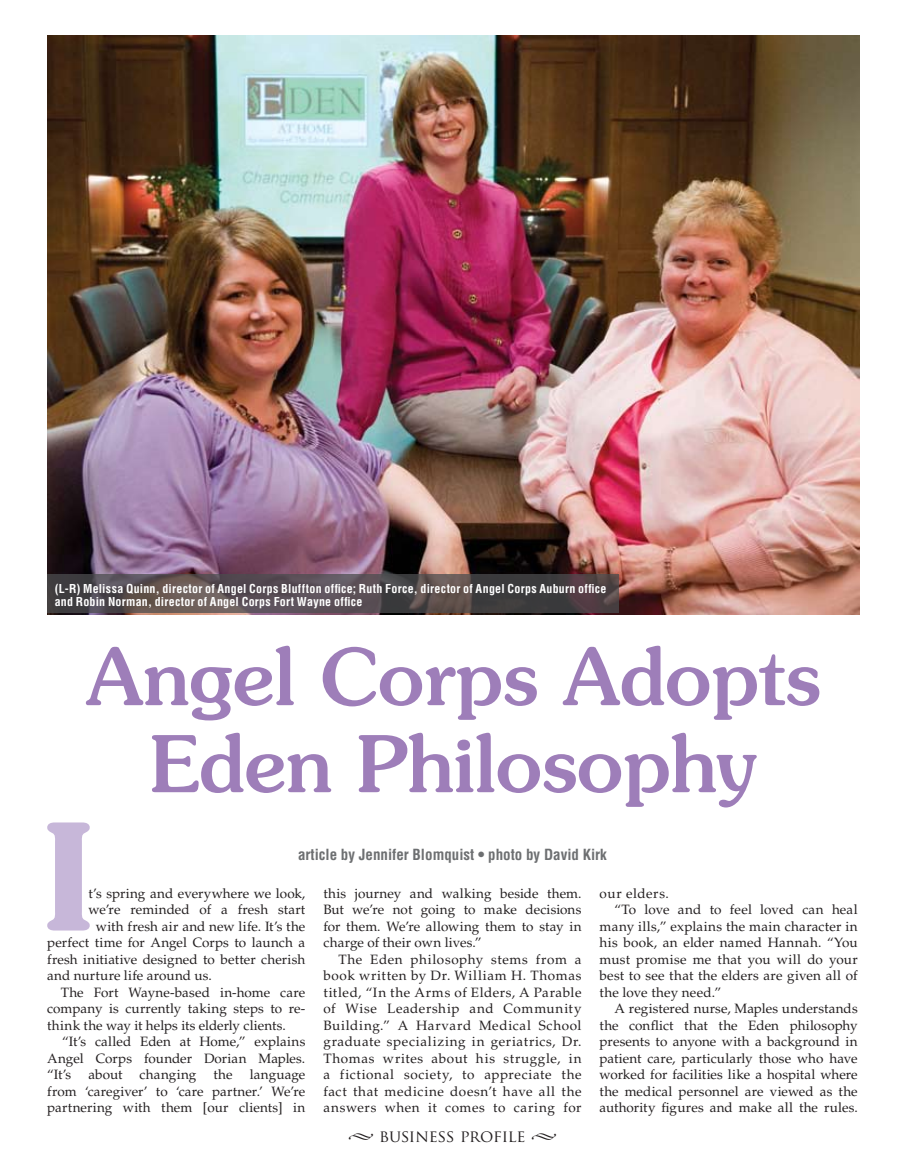
<style>
.page{position:relative;width:905px;height:1175px;background:#fff}
.page>*{position:absolute;margin:0;border:0;box-sizing:border-box;transform-origin:0 0}
.t1{font:500 78px/87px "Souvenir";color:#9e7eb9;text-align:center}
.t2{font:16.5px "Trajan Pro";letter-spacing:-.015em;color:#231f20}
.t3{font:700 condensed 15px "Helvetica";color:#6d6f71}
.t4{font:13.5px/16.5px "Palatino";letter-spacing:.01em;color:#231f20;text-align:justify}
.t5{font:13.5px "Palatino";letter-spacing:.03em;color:#231f20}
.t6{font:13.5px "Palatino";letter-spacing:.045em;color:#231f20}
.t7{font:700 condensed 12px/13.5px "Helvetica";letter-spacing:.02em;color:#fff}
</style>
<div class="page">
<img style="left:47px;top:36px;width:812px;height:578px">
<svg style="left:47px;top:574px;width:572px;height:39px;background:#52494c"></svg>
<svg style="left:47px;top:822px;width:43px;height:108px"></svg>
<p class="t7" style="left:55px;top:581px;width:553px">(L-R) Melissa Quinn, director of Angel Corps Bluffton office; Ruth Force, director of Angel Corps Auburn office and Robin Norman, director of Angel Corps Fort Wayne office</p>
<h1 class="t1" style="left:86px;top:632px;width:735px">Angel Corps Adopts<br>Eden Philosophy</h1>
<p class="t3" style="left:298px;top:845px;width:310px">article by Jennifer Blomquist • photo by David Kirk</p>
<p class="t4" style="left:88px;top:885px;width:218px">t’s spring and everywhere we look,</p>
<p class="t4" style="left:88px;top:901px;width:218px">we’re reminded of a fresh start</p>
<p class="t4" style="left:96px;top:918px;width:211px">with fresh air and new life. It’s the</p>
<p class="t4" style="left:47px;top:934px;width:259px">perfect time for Angel Corps to launch a</p>
<p class="t4" style="left:47px;top:951px;width:259px">fresh initiative designed to better cherish</p>
<p class="t4" style="left:47px;top:967px;width:166px">and nurture life around us.</p>
<p class="t4" style="left:61px;top:984px;width:246px">The Fort Wayne-based in-home care</p>
<p class="t4" style="left:47px;top:1000px;width:259px">company is currently taking steps to re-</p>
<p class="t4" style="left:47px;top:1017px;width:240px">think the way it helps its elderly clients.</p>
<p class="t4" style="left:62px;top:1033px;width:245px">“It’s called Eden at Home,” explains</p>
<p class="t4" style="left:47px;top:1050px;width:259px">Angel Corps founder Dorian Maples.</p>
<p class="t4" style="left:47px;top:1066px;width:26px">“It’s</p>
<p class="t4" style="left:88px;top:1066px;width:35px">about</p>
<p class="t4" style="left:139px;top:1066px;width:58px">changing</p>
<p class="t4" style="left:213px;top:1066px;width:21px">the</p>
<p class="t4" style="left:47px;top:1066px;width:260px;text-indent:202px">language from ‘caregiver’ to ‘care partner.’ We’re partnering with them [our clients] in</p>
<p class="t4" style="left:323px;top:885px;width:260px">this journey and walking beside them.<br>But we’re not going to make decisions for them. We’re allowing them to stay in charge of their own lives.”</p>
<p class="t4" style="left:323px;top:951px;width:260px;text-indent:15px">The Eden philosophy stems from a book written by Dr. William H. Thomas titled, “In the Arms of Elders, A Parable of Wise Leadership and Community Building.” A Harvard Medical School graduate specializing in geriatrics, Dr.<br>Thomas writes about his struggle, in a fictional society, to appreciate the fact that medicine doesn’t have all the answers when it comes to caring for</p>
<p class="t2" style="left:348px;top:1125px;width:210px">◆ BUSINESS PROFILE ◆</p>
<p class="t6" style="left:599px;top:885px;width:71px">our elders.</p>
<p class="t4" style="left:614px;top:901px;width:244px">“To love and to feel loved can heal</p>
<p class="t5" style="left:599px;top:918px;width:259px">many ills,” explains the main character in</p>
<p class="t4" style="left:599px;top:934px;width:259px">his book, an elder named Hannah. “You</p>
<p class="t4" style="left:599px;top:951px;width:260px">must promise me that you will do your</p>
<p class="t4" style="left:599px;top:967px;width:259px">best to see that the elders are given all of</p>
<p class="t4" style="left:599px;top:984px;width:123px">the love they need.”</p>
<p class="t4" style="left:614px;top:1000px;width:245px">A registered nurse, Maples understands</p>
<p class="t4" style="left:599px;top:1017px;width:259px">the conflict that the Eden philosophy</p>
<p class="t4" style="left:599px;top:1033px;width:259px">presents to anyone with a background in</p>
<p class="t4" style="left:599px;top:1050px;width:260px">patient care, particularly those who have</p>
<p class="t4" style="left:599px;top:1066px;width:260px">worked for facilities like a hospital where</p>
<p class="t4" style="left:599px;top:1083px;width:259px">the medical personnel are viewed as the</p>
<p class="t4" style="left:599px;top:1099px;width:260px">authority figures and make all the rules.</p>
</div>
